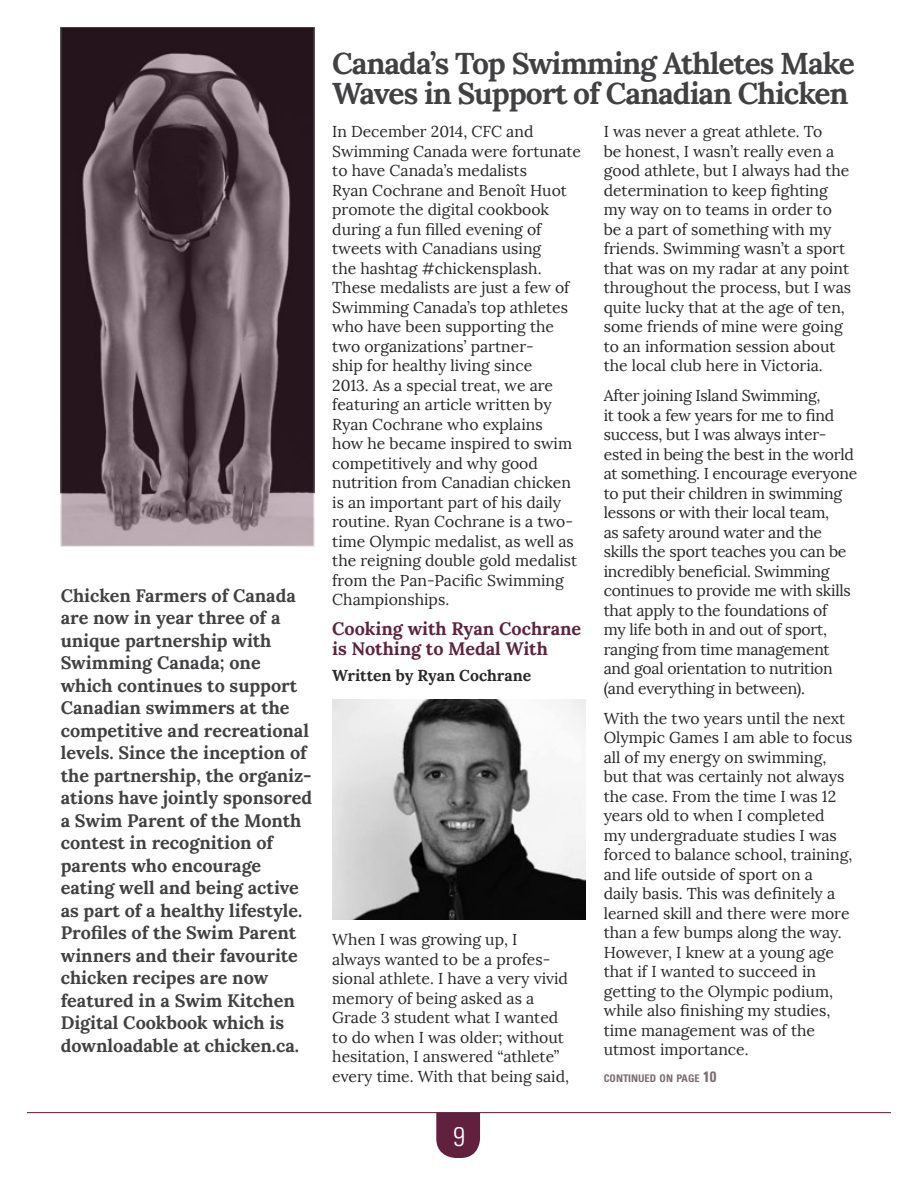
<style>
.page{position:relative;width:918px;height:1188px;background:#fff}
.page>*{position:absolute;margin:0;border:0;box-sizing:border-box;transform-origin:0 0}
.t1{font:700 30px/30px "Lora";letter-spacing:-.035em;color:#414042}
.t2{font:300 condensed 27px "Univers LT Std";color:#fff}
.t3{font:700 18px/22.5px "Lora";color:#414042}
.t4{font:700 18px/19.5px "Lora";color:#5d243d}
.t5{font:15.75px/19.5px "Lora";color:#292829}
.t6{font:700 15.75px "Lora";color:#292829}
.t7{font:700 condensed 10.5px "Univers LT Std";color:#7b6d73}
.s1{font-size:15px}
</style>
<div class="page">
<svg style="left:436px;top:1113px;width:44px;height:45px;background:#6e324d"></svg>
<hr style="left:27px;top:1112px;width:864px;height:1px;background:#561935">
<img style="left:332px;top:699px;width:254px;height:221px">
<svg style="left:60px;top:27px;width:255px;height:520px;background:#5c4b52"></svg>
<p class="t3" style="left:61px;top:584px;width:253px">Chicken Farmers of Canada are now in year three of a unique partnership with<br>Swimming Canada; one which continues to support<br>Canadian swimmers at the competitive and recreational levels. Since the inception of the partnership, the organiz&shy;ations have jointly sponsored a Swim Parent of the Month contest in recognition of parents who encourage eating well and being active as part of a healthy lifestyle.<br>Profiles of the Swim Parent winners and their favourite chicken recipes are now featured in a Swim Kitchen<br>Digital Cookbook which is downloadable at chicken.ca.</p>
<h1 class="t1" style="left:332px;top:49px;width:524px">Canada’s Top Swimming Athletes Make<br>Waves in Support of Canadian Chicken</h1>
<p class="t5" style="left:332px;top:122px;width:250px">In December 2014, CFC and<br>Swimming Canada were fortunate to have Canada’s medalists<br>Ryan Cochrane and Benoît Huot promote the digital cookbook during a fun filled evening of tweets with Canadians using<br>the hashtag #chickensplash.<br>These medalists are just a few of<br>Swimming Canada’s top athletes who have been supporting the two organizations’ partner-<br>ship for healthy living since<br>2013. As a special treat, we are featuring an article written by<br>Ryan Cochrane who explains<br>how he became inspired to swim competitively and why good nutrition from Canadian chicken is an important part of his daily routine. Ryan Cochrane is a two&shy;time Olympic medalist, as well as the reigning double gold medalist from the Pan-Pacific Swimming<br>Championships.</p>
<p class="t4" style="left:332px;top:619px;width:251px">Cooking with Ryan Cochrane is Nothing to Medal With</p>
<p class="t6" style="left:332px;top:665px;width:200px">Written by Ryan Cochrane</p>
<p class="t5" style="left:604px;top:122px;width:249px">I was never a great athlete. To<br>be honest, I wasn’t really even a good athlete, but I always had the determination to keep fighting my way on to teams in order to be a part of something with my friends. Swimming wasn’t a sport that was on my radar at any point throughout the process, but I was quite lucky that at the age of ten, some friends of mine were going to an information session about the local club here in Victoria.</p>
<p class="t5" style="left:604px;top:386px;width:255px">After joining Island Swimming,<br>it took a few years for me to find success, but I was always inter&shy;ested in being the best in the world at something. I encourage everyone to put their children in swimming lessons or with their local team,<br>as safety around water and the skills the sport teaches you can be incredibly beneficial. Swimming continues to provide me with skills that apply to the foundations of<br>my life both in and out of sport, ranging from time management and goal orientation to nutrition (and everything in between).</p>
<p class="t5" style="left:604px;top:709px;width:250px">With the two years until the next<br>Olympic Games I am able to focus all of my energy on swimming, but that was certainly not always the case. From the time I was 12 years old to when I completed<br>my undergraduate studies I was forced to balance school, training, and life outside of sport on a<br>daily basis. This was definitely a learned skill and there were more than a few bumps along the way.<br>However, I knew at a young age that if I wanted to succeed in getting to the Olympic podium, while also finishing my studies, time management was of the utmost importance.</p>
<p class="t7" style="left:604px;top:1072px;width:114px">CONTINUED ON PAGE <span class="s1">10</span></p>
<p class="t5" style="left:332px;top:930px;width:238px">When I was growing up, I always wanted to be a profes&shy;sional athlete. I have a very vivid memory of being asked as a<br>Grade 3 student what I wanted to do when I was older; without hesitation, I answered “athlete” every time. With that being said,</p>
<h2 class="t2" style="left:453px;top:1120px;width:13px">9</h2>
</div>
